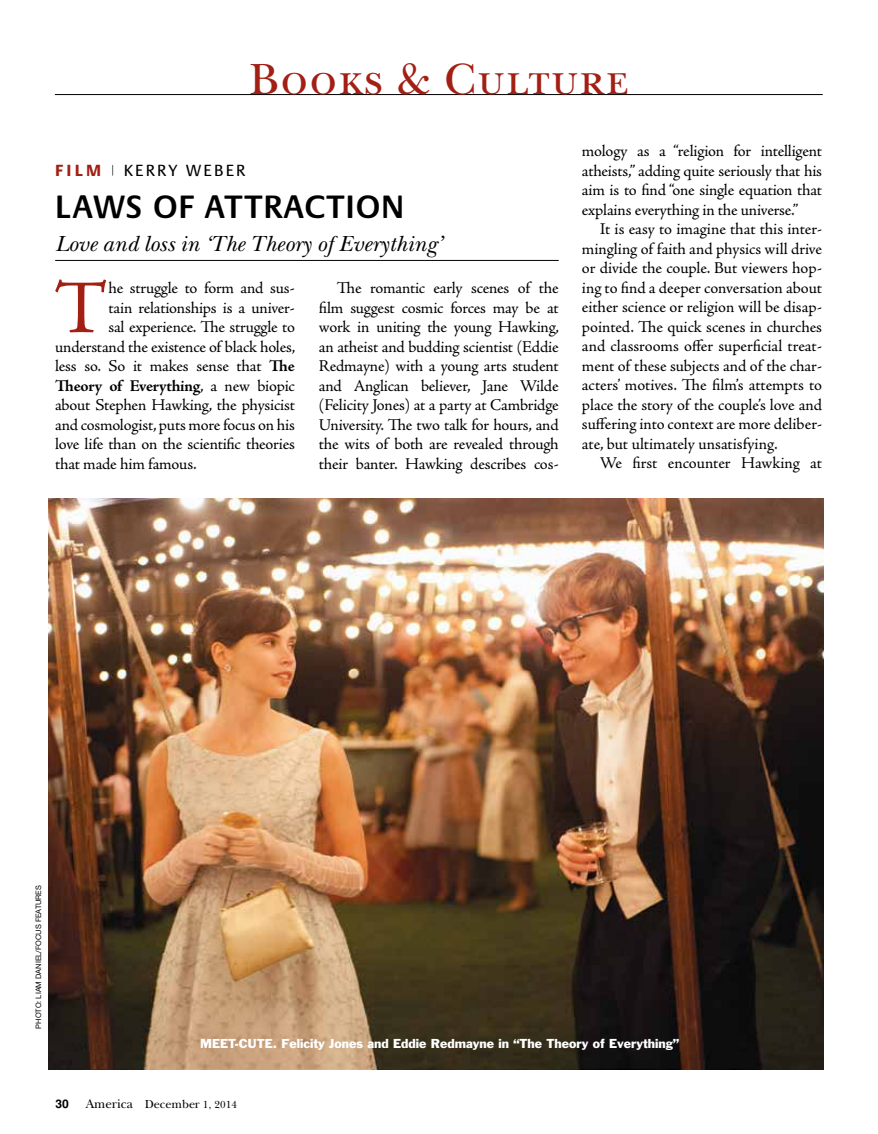
<style>
.page{position:relative;width:878px;height:1134px;background:#fff}
.page>*{position:absolute;margin:0;border:0;box-sizing:border-box;transform-origin:0 0}
.t1{font:76.2px "Adobe Jenson Pro";color:#a21f14}
.t2{font:45px "New Baskerville ITC";letter-spacing:.04em;color:#a21f14}
.t3{font:600 33px "Praxis LT Pro";letter-spacing:.025em;color:#000}
.t4{font:italic 22.5px "New Baskerville ITC";letter-spacing:.005em;color:#000}
.t5{font:16.5px/19.5px "Adobe Jenson Pro";letter-spacing:-.01em;color:#000;text-align:justify}
.t6{font:700 16.5px "Adobe Jenson Pro";letter-spacing:-.015em;color:#000}
.t7{font:16.5px "Praxis LT Pro";letter-spacing:.13em;color:#000}
.t8{font:12px "Franklin Gothic Std";color:#fff}
.t9{font:12px "New Baskerville ITC";color:#000}
.t10{font:7.5px "Helvetica Neue";color:#000}
.s1{font-weight:700;color:#a21f14}
.s2{font-weight:700}
.s3{font-weight:400}
.s4{font-family:"Helvetica LT Std";font-weight:700}
.s5{font-size:12.75px}
.s6{font-size:10.5px}
</style>
<div class="page">
<hr style="left:55px;top:94px;width:767px;height:1px;background:#000">
<hr style="left:55px;top:260px;width:503px;height:1px;background:#000">
<img style="left:48px;top:499px;width:775px;height:570px">
<h2 class="t2" style="left:249px;top:53px;width:381px">Books &amp; Culture</h2>
<p class="t7" style="left:55px;top:160px;width:159px"><span class="s1">film</span> <sup>|</sup> KERRY WEBE</p>
<p class="t7" style="left:236px;top:160px;width:11px">R</p>
<h3 class="t3" style="left:55px;top:187px;width:350px">LAWS OF ATTRACTION</h3>
<h3 class="t4" style="left:55px;top:230px;width:388px">Love and loss in ‘The Theory of Everything’</h3>
<h1 class="t1" style="left:54px;top:265px;width:56px">T</h1>
<p class="t5" style="left:108px;top:278px;width:188px">he struggle to form and sus-</p>
<p class="t5" style="left:319px;top:279px;width:242px;text-indent:18px">The romantic early scenes of the film suggest cosmic forces may be at work in uniting the young Hawking, an atheist and budding scientist (Eddie Redmayne) with a young arts student and Anglican believer, Jane Wilde (Felicity Jones) at a party at Cambridge University. The two talk for hours, and the wits of both are revealed through their banter. Hawking describes cos-</p>
<p class="t5" style="left:108px;top:298px;width:188px">tain relationships is a univer-</p>
<p class="t5" style="left:108px;top:317px;width:188px">sal experience. The struggle to</p>
<p class="t5" style="left:55px;top:337px;width:242px">understand the existence of black holes,</p>
<p class="t5" style="left:55px;top:356px;width:241px">less so. So it makes sense that <span class="s2">The</span></p>
<p class="t6" style="left:55px;top:376px;width:241px">Theory of Everything<span class="s3">, a new biopic</span></p>
<p class="t5" style="left:55px;top:396px;width:241px">about Stephen Hawking, the physicist</p>
<p class="t5" style="left:55px;top:415px;width:241px">and cosmologist, puts more focus on his</p>
<p class="t5" style="left:55px;top:435px;width:241px">love life than on the scientific theories</p>
<p class="t5" style="left:55px;top:454px;width:143px">that made him famous.</p>
<p class="t5" style="left:582px;top:142px;width:242px">mology as a “religion for intelligent atheists,” adding quite seriously that his aim is to find “one single equation that explains everything in the universe.”</p>
<p class="t5" style="left:582px;top:220px;width:242px;text-indent:18px">It is easy to imagine that this inter&shy;mingling of faith and physics will drive or divide the couple. But viewers hop&shy;ing to find a deeper conversation about either science or religion will be disap&shy;pointed. The quick scenes in churches and classrooms offer superficial treat&shy;ment of these subjects and of the char&shy;acters’ motives. The film’s attempts to place the story of the couple’s love and suffering into context are more deliber&shy;ate, but ultimately unsatisfying.</p>
<p class="t5" style="left:600px;top:454px;width:224px">We first encounter Hawking at</p>
<p class="t10" style="left:33px;top:1029px;width:145px;rotate:-90deg">Photo: Liam Daniel/Focus Features</p>
<p class="t8" style="left:200px;top:1036px;width:480px">MEET-CUTE. Felicity Jones and Eddie Redmayne in “The Theory of Everything”</p>
<p class="t9" style="left:56px;top:1097px;width:183px"><span class="s4">30</span> <span class="s5">America</span> December <span class="s6">1, 2014</span></p>
</div>
